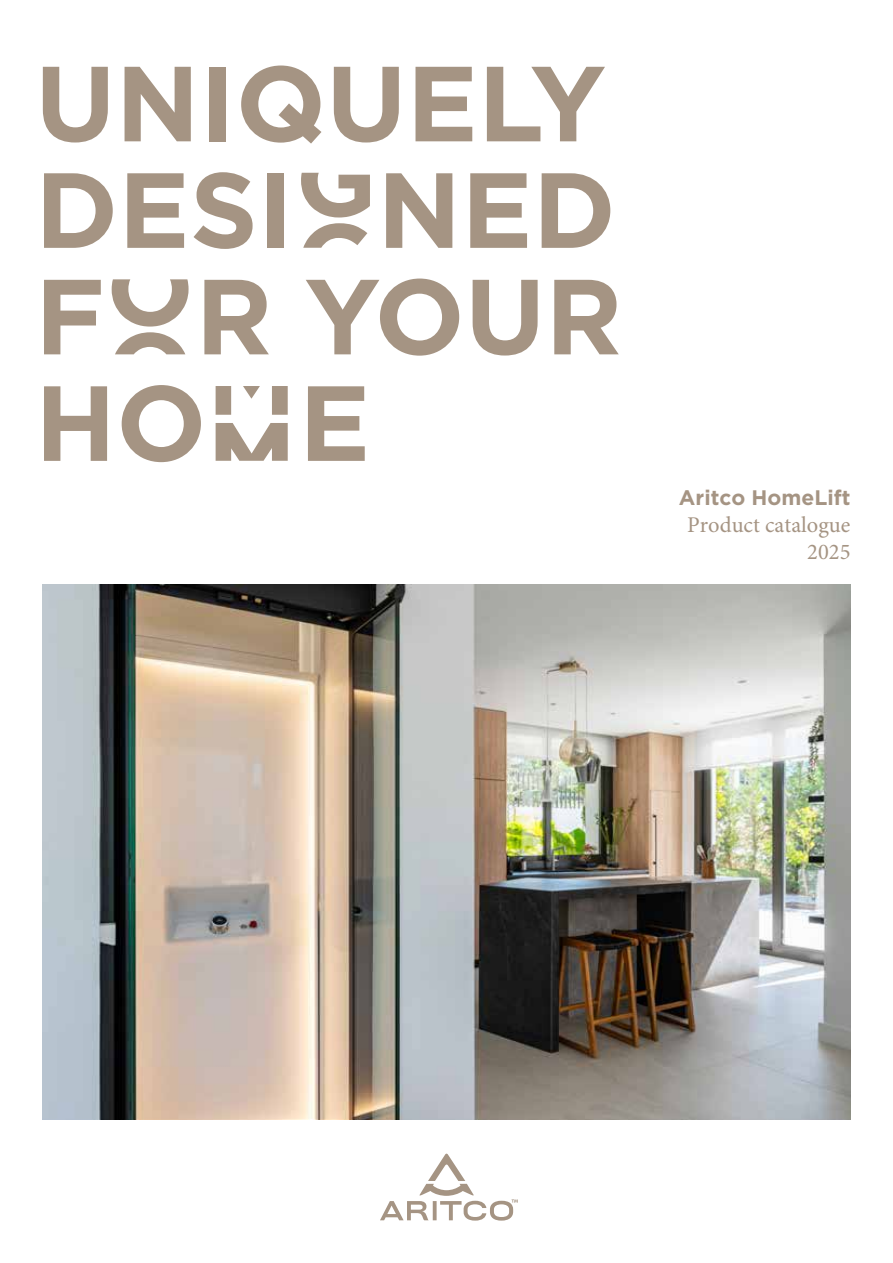
<style>
.page{position:relative;width:893px;height:1263px;background:#fff}
.page>*{position:absolute;margin:0;border:0;box-sizing:border-box;transform-origin:0 0}
.t1{font:700 106.5px/106.5px "Gotham";color:#a59483}
.t2{font:22.5px/27px "Minion Pro";color:#a59483;text-align:right}
.t3{font:700 21px "Gotham";color:#a59483}
.s1{font-family:"Aritco Letter Lift"}
</style>
<div class="page">
<img style="left:43px;top:584px;width:807px;height:535px">
<svg style="left:380px;top:1153px;width:138px;height:67px"></svg>
<p class="t1" style="left:35px;top:50px;width:589px">UNIQUELY<br>DESI<span class="s1">G</span>NED<br>F<span class="s1">O</span>R YOUR<br>HO<span class="s1">M</span>E</p>
<p class="t3" style="left:679px;top:484px;width:173px">Aritco HomeLift</p>
<p class="t2" style="left:687px;top:511px;width:165px">Product catalogue<br>2025</p>
</div>
